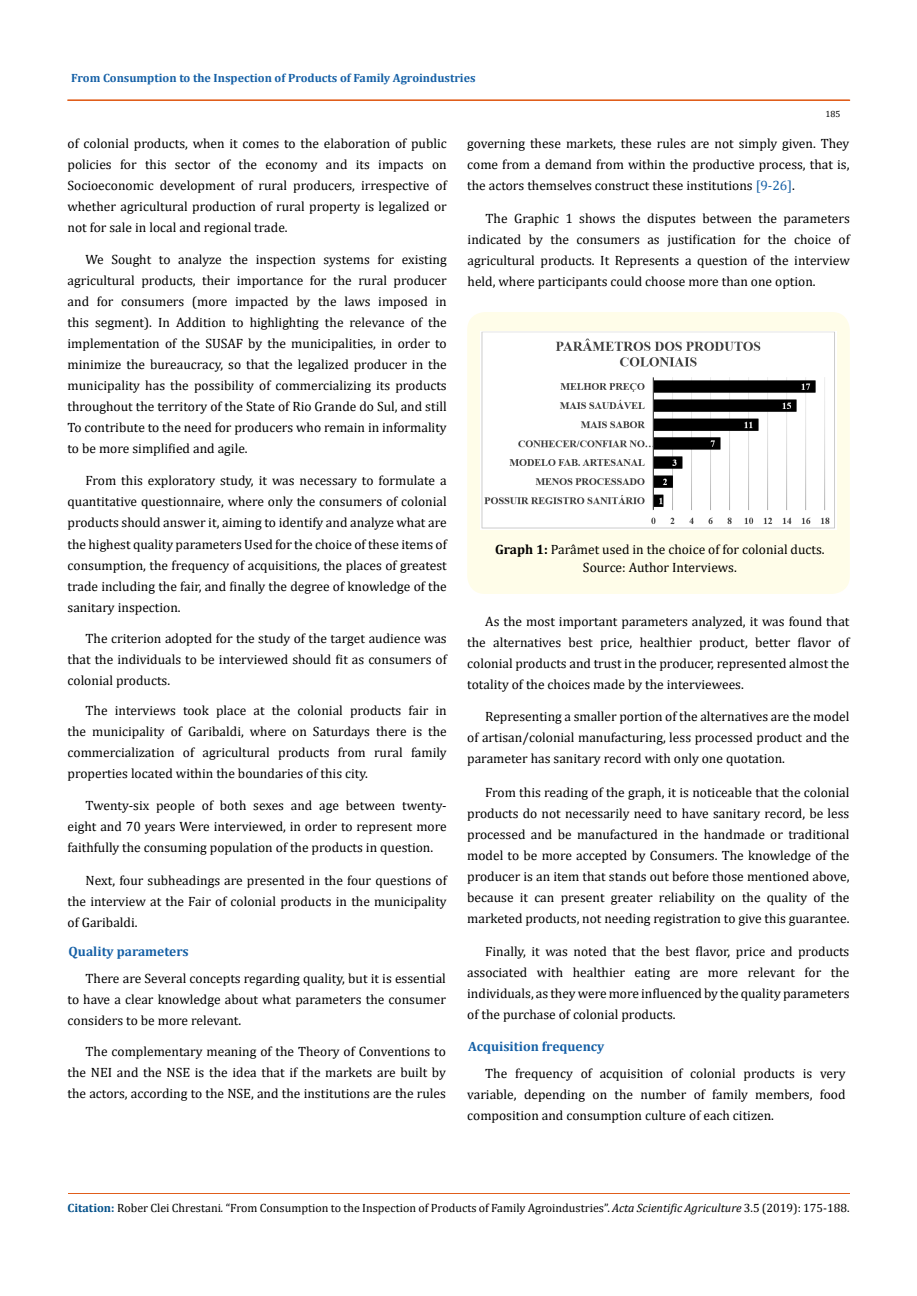
<style>
.page{position:relative;width:917px;height:1296px;background:#fff}
.page>*{position:absolute;margin:0;border:0;box-sizing:border-box;transform-origin:0 0}
.t1{font:13.5px/21px "Cambria";color:#000;text-align:justify}
.t2{font:700 13.5px "Cambria";color:#1560a6}
.t3{font:12px "Cambria";color:#000}
.t4{font:700 12px "Cambria";color:#1560a6}
.t5{font:9px "Cambria";color:#000}
.s1{color:#1560a6}
.s2{font-weight:700}
.s3{font-weight:700;color:#035089}
.s4{font-style:italic}
</style>
<div class="page">
<div style="left:467px;top:312px;width:382px;height:282px;background:#fffde9;border-radius:18px"></div>
<img style="left:480px;top:332px;width:356px;height:198px">
<hr style="left:68px;top:1193px;width:781px;height:1px;background:#e05d1a">
<div style="left:68px;top:100px;width:781px;height:1px;border:1px solid #e05d1a"></div>
<p class="t4" style="left:71px;top:70px;width:406px">From Consumption to the Inspection of Products of Family Agroindustries</p>
<p class="t5" style="left:825px;top:109px;width:16px">185</p>
<p class="t1" style="left:68px;top:133px;width:381px">of colonial products, when it comes to the elaboration of public policies for this sector of the economy and its impacts on Socioeconomic development of rural producers, irrespective of whether agricultural production of rural property is legalized or not for sale in local and regional trade.</p>
<p class="t1" style="left:68px;top:249px;width:381px;text-indent:18px">We Sought to analyze the inspection systems for existing agricultural products, their importance for the rural producer and for consumers (more impacted by the laws imposed in this segment). In Addition to highlighting the relevance of the implementation of the SUSAF by the municipalities, in order to minimize the bureaucracy, so that the legalized producer in the municipality has the possibility of commercializing its products throughout the territory of the State of Rio Grande do Sul, and still To contribute to the need for producers who remain in informality to be more simplified and agile.</p>
<p class="t1" style="left:68px;top:470px;width:381px;text-indent:18px">From this exploratory study, it was necessary to formulate a quantitative questionnaire, where only the consumers of colonial products should answer it, aiming to identify and analyze what are the highest quality parameters Used for the choice of these items of consumption, the frequency of acquisitions, the places of greatest trade including the fair, and finally the degree of knowledge of the sanitary inspection.</p>
<p class="t1" style="left:68px;top:628px;width:381px;text-indent:18px">The criterion adopted for the study of the target audience was that the individuals to be interviewed should fit as consumers of colonial products.</p>
<p class="t1" style="left:68px;top:700px;width:381px;text-indent:18px">The interviews took place at the colonial products fair in the municipality of Garibaldi, where on Saturdays there is the commercialization of agricultural products from rural family properties located within the boundaries of this city.</p>
<p class="t1" style="left:68px;top:795px;width:381px;text-indent:18px">Twenty-six people of both sexes and age between twenty&shy;eight and 70 years Were interviewed, in order to represent more faithfully the consuming population of the products in question.</p>
<p class="t1" style="left:68px;top:870px;width:381px;text-indent:18px">Next, four subheadings are presented in the four questions of the interview at the Fair of colonial products in the municipality of Garibaldi.</p>
<p class="t2" style="left:69px;top:942px;width:122px">Quality parameters</p>
<p class="t1" style="left:68px;top:968px;width:380px;text-indent:18px">There are Several concepts regarding quality, but it is essential to have a clear knowledge about what parameters the consumer considers to be more relevant.</p>
<p class="t1" style="left:68px;top:1041px;width:380px;text-indent:18px">The complementary meaning of the Theory of Conventions to the NEI and the NSE is the idea that if the markets are built by the actors, according to the NSE, and the institutions are the rules</p>
<p class="t1" style="left:467px;top:133px;width:384px">governing these markets, these rules are not simply given. They come from a demand from within the productive process, that is, the actors themselves construct these institutions <span class="s1">[9-26]</span>.</p>
<p class="t1" style="left:467px;top:208px;width:384px;text-indent:18px">The Graphic 1 shows the disputes between the parameters indicated by the consumers as justification for the choice of agricultural products. It Represents a question of the interview held, where participants could choose more than one option.</p>
<p class="t1" style="left:495px;top:540px;width:331px;line-height:18px;text-align:center"><span class="s2">Graph 1:</span> Parâmet used in the choice of for colonial ducts.<br>Source: Author Interviews.</p>
<p class="t1" style="left:467px;top:611px;width:384px;text-indent:18px">As the most important parameters analyzed, it was found that the alternatives best price, healthier product, better flavor of colonial products and trust in the producer, represented almost the totality of the choices made by the interviewees.</p>
<p class="t1" style="left:467px;top:706px;width:384px;text-indent:18px">Representing a smaller portion of the alternatives are the model of artisan/colonial manufacturing, less processed product and the parameter has sanitary record with only one quotation.</p>
<p class="t1" style="left:467px;top:782px;width:384px;text-indent:18px">From this reading of the graph, it is noticeable that the colonial products do not necessarily need to have sanitary record, be less processed and be manufactured in the handmade or traditional model to be more accepted by Consumers. The knowledge of the producer is an item that stands out before those mentioned above, because it can present greater reliability on the quality of the marketed products, not needing registration to give this guarantee.</p>
<p class="t1" style="left:467px;top:941px;width:384px;text-indent:18px">Finally, it was noted that the best flavor, price and products associated with healthier eating are more relevant for the individuals, as they were more influenced by the quality parameters of the purchase of colonial products.</p>
<p class="t2" style="left:468px;top:1037px;width:138px">Acquisition frequency</p>
<p class="t1" style="left:467px;top:1063px;width:380px;text-indent:18px">The frequency of acquisition of colonial products is very variable, depending on the number of family members, food composition and consumption culture of each citizen.</p>
<p class="t3" style="left:68px;top:1201px;width:783px"><span class="s3">Citation:</span> Rober Clei Chrestani<span class="s4">.</span> “From Consumption to the Inspection of Products of Family Agroindustries”. <span class="s4">Acta Scientific Agriculture</span> 3.5 (2019): 175-188.</p>
</div>
